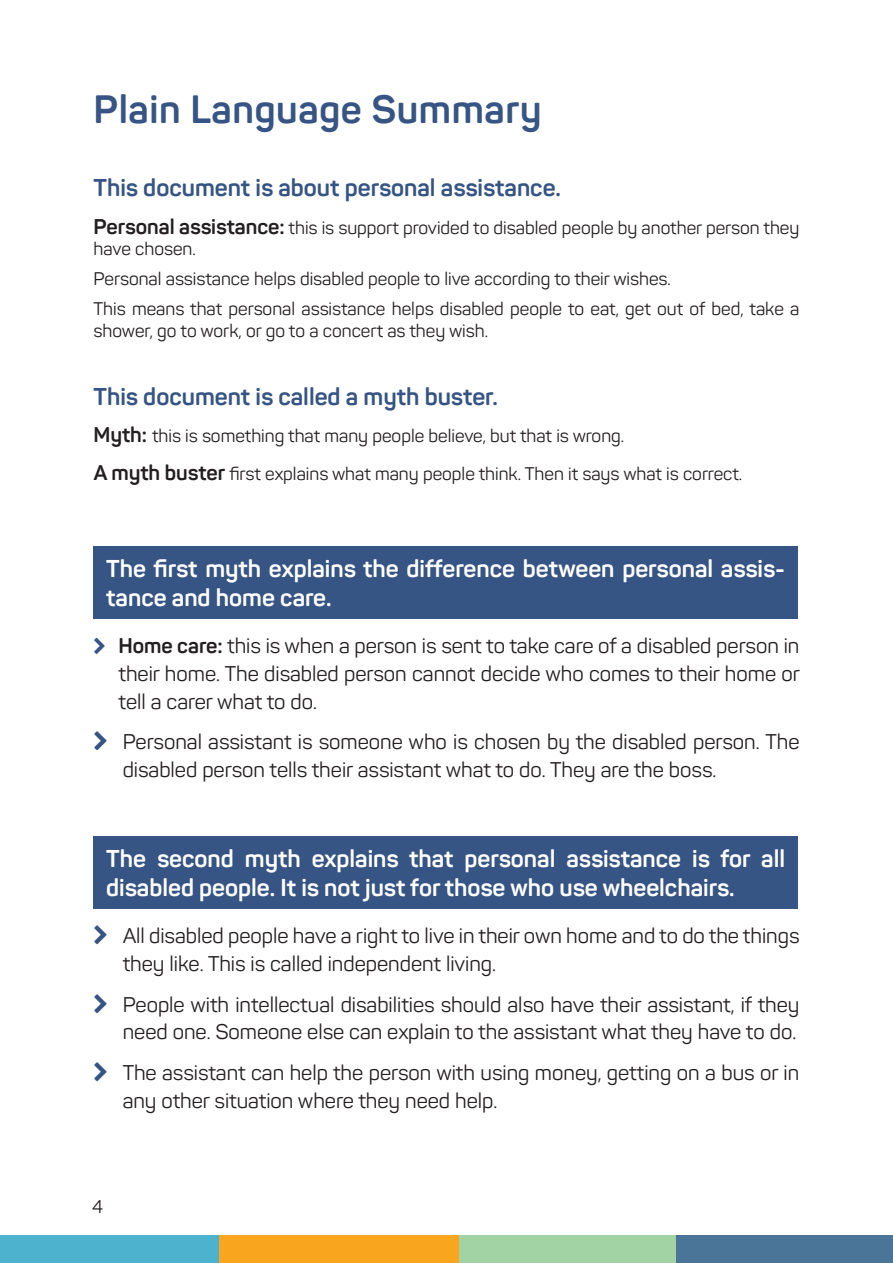
<style>
.page{position:relative;width:893px;height:1263px;background:#fff}
.page>*{position:absolute;margin:0;border:0;box-sizing:border-box;transform-origin:0 0}
.t1{font:700 39px "Panton";letter-spacing:.015em;color:#365484}
.t2{font:700 24px/28.8px "Panton";color:#fff}
.t3{font:700 24px "Panton";color:#365484}
.t4{font:21px/27.8px "Panton";color:#231f20}
.t5{font:18px/21.6px "Panton";color:#231f20}
.s1{font-weight:700;font-size:21px}
.s2{font-weight:700}
</style>
<div class="page">
<div style="left:94px;top:546px;width:704px;height:73px;background:#365484"></div>
<div style="left:94px;top:836px;width:704px;height:73px;background:#365484"></div>
<div style="left:219px;top:1235px;width:240px;height:28px;background:#f9a51e"></div>
<div style="left:0;top:1235px;width:219px;height:28px;background:#4cb2ce"></div>
<div style="left:459px;top:1235px;width:217px;height:28px;background:#a1d3a5"></div>
<div style="left:676px;top:1235px;width:217px;height:28px;background:#4b7499"></div>
<p class="t1" style="left:94px;top:85px;width:449px">Plain Language Summary</p>
<p class="t3" style="left:94px;top:172px;width:469px">This document is about personal assistance.</p>
<p class="t5" style="left:94px;top:216px;width:707px"><span class="s1">Personal assistance:</span> this is support provided to disabled people by another person they have chosen.</p>
<p class="t5" style="left:94px;top:268px;width:579px">Personal assistance helps disabled people to live according to their wishes.</p>
<p class="t5" style="left:94px;top:298px;width:707px">This means that personal assistance helps disabled people to eat, get out of bed, take a shower, go to work, or go to a concert as they wish.</p>
<p class="t3" style="left:94px;top:381px;width:406px">This document is called a myth buster.</p>
<p class="t5" style="left:94px;top:425px;width:532px"><span class="s1">Myth:</span> this is something that many people believe, but that is wrong.</p>
<p class="t5" style="left:94px;top:463px;width:650px"><span class="s1">A myth buster</span> first explains what many people think. Then it says what is correct.</p>
<p class="t2" style="left:106px;top:554px;width:680px">The first myth explains the difference between personal assis&shy;tance and home care.</p>
<p class="t4" style="left:119px;top:632px;width:683px;text-align:justify"><span class="s2">Home care:</span> this is when a person is sent to take care of a disabled person in their home. The disabled person cannot decide who comes to their home or tell a carer what to do.</p>
<p class="t4" style="left:123px;top:728px;width:678px">Personal assistant is someone who is chosen by the disabled person. The disabled person tells their assistant what to do. They are the boss.</p>
<p class="t2" style="left:106px;top:844px;width:680px">The second myth explains that personal assistance is for all disabled people. It is not just for those who use wheelchairs.</p>
<p class="t4" style="left:123px;top:922px;width:678px">All disabled people have a right to live in their own home and to do the things they like. This is called independent living.</p>
<p class="t4" style="left:123px;top:990px;width:678px">People with intellectual disabilities should also have their assistant, if they need one. Someone else can explain to the assistant what they have to do.</p>
<p class="t4" style="left:123px;top:1059px;width:678px">The assistant can help the person with using money, getting on a bus or in any other situation where they need help.</p>
<p class="t5" style="left:92px;top:1195px;width:12px">4</p>
</div>
